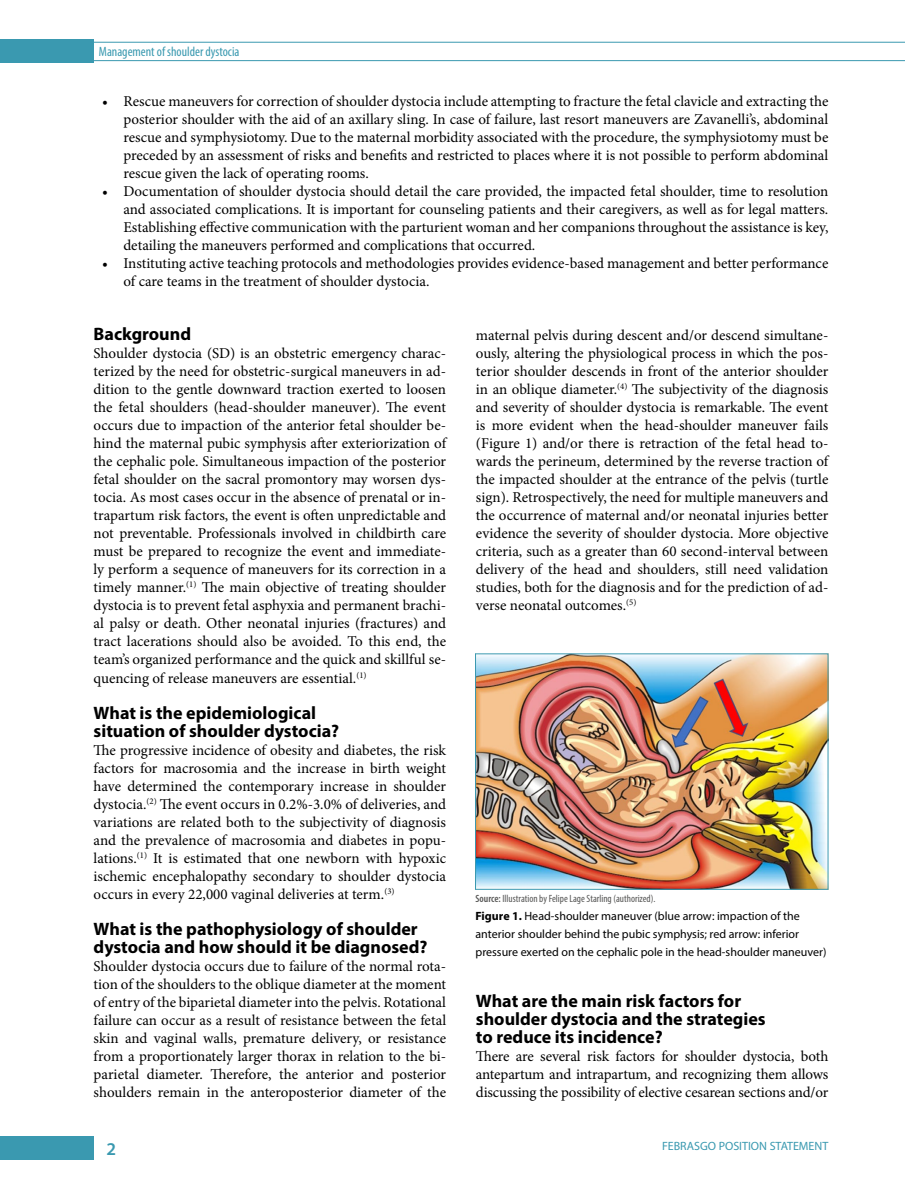
<style>
.page{position:relative;width:905px;height:1202px;background:#fff}
.page>*{position:absolute;margin:0;border:0;box-sizing:border-box;transform-origin:0 0}
.t1{font:700 18px/18px "Myriad Pro";color:#000}
.t2{font:600 18px "Myriad Pro";color:#3a99b0}
.t3{font:15px/18px "Minion Pro";letter-spacing:-.005em;color:#000;text-align:justify}
.t4{font:condensed 13.5px "Myriad Pro";color:#3a99b0}
.t5{font:12px/18px "Myriad Pro";color:#000}
.t6{font:12px "Myriad Pro";color:#3a99b0}
.t7{font:condensed 10.5px "Myriad Pro";color:#575756}
.s1{font-weight:600}
.s2{font-weight:700}
</style>
<div class="page">
<div style="left:0;top:1135px;width:93px;height:23px;background:#3a99b0"></div>
<hr style="left:94px;top:60px;width:810px;height:1px;background:#3a99b0">
<hr style="left:94px;top:42px;width:810px;height:1px;background:#3a99b0">
<div style="left:0;top:40px;width:93px;height:23px;background:#3a99b0"></div>
<img style="left:477px;top:655px;width:349px;height:232px">
<p class="t4" style="left:99px;top:43px;width:142px">Management of shoulder dystocia</p>
<p class="t3" style="left:123px;top:92px;width:706px;text-indent:-21px">• Rescue maneuvers for correction of shoulder dystocia include attempting to fracture the fetal clavicle and extracting the posterior shoulder with the aid of an axillary sling. In case of failure, last resort maneuvers are Zavanelli’s, abdominal rescue and symphysiotomy. Due to the maternal morbidity associated with the procedure, the symphysiotomy must be preceded by an assessment of risks and benefits and restricted to places where it is not possible to perform abdominal rescue given the lack of operating rooms.</p>
<p class="t3" style="left:123px;top:182px;width:706px;text-indent:-21px">• Documentation of shoulder dystocia should detail the care provided, the impacted fetal shoulder, time to resolution and associated complications. It is important for counseling patients and their caregivers, as well as for legal matters.<br>Establishing effective communication with the parturient woman and her companions throughout the assistance is key, detailing the maneuvers performed and complications that occurred.</p>
<p class="t3" style="left:123px;top:254px;width:706px;text-indent:-21px">• Instituting active teaching protocols and methodologies provides evidence-based management and better performance of care teams in the treatment of shoulder dystocia.</p>
<p class="t3" style="left:476px;top:326px;width:354px">maternal pelvis during descent and/or descend simultane&shy;ously, altering the physiological process in which the pos&shy;terior shoulder descends in front of the anterior shoulder in an oblique diameter.<sup>(4)</sup> The subjectivity of the diagnosis and severity of shoulder dystocia is remarkable. The event is more evident when the head-shoulder maneuver fails (Figure 1) and/or there is retraction of the fetal head to&shy;wards the perineum, determined by the reverse traction of the impacted shoulder at the entrance of the pelvis (turtle sign). Retrospectively, the need for multiple maneuvers and the occurrence of maternal and/or neonatal injuries better evidence the severity of shoulder dystocia. More objective criteria, such as a greater than 60 second-interval between delivery of the head and shoulders, still need validation studies, both for the diagnosis and for the prediction of ad&shy;verse neonatal outcomes.<sup>(5)</sup></p>
<p class="t1" style="left:94px;top:324px;width:99px">Background</p>
<p class="t3" style="left:94px;top:344px;width:354px">Shoulder dystocia (SD) is an obstetric emergency charac&shy;terized by the need for obstetric-surgical maneuvers in ad&shy;dition to the gentle downward traction exerted to loosen the fetal shoulders (head-shoulder maneuver). The event occurs due to impaction of the anterior fetal shoulder be&shy;hind the maternal pubic symphysis after exteriorization of the cephalic pole. Simultaneous impaction of the posterior fetal shoulder on the sacral promontory may worsen dys&shy;tocia. As most cases occur in the absence of prenatal or in&shy;trapartum risk factors, the event is often unpredictable and not preventable. Professionals involved in childbirth care must be prepared to recognize the event and immediate&shy;ly perform a sequence of maneuvers for its correction in a timely manner.<sup>(1)</sup> The main objective of treating shoulder dystocia is to prevent fetal asphyxia and permanent brachi&shy;al palsy or death. Other neonatal injuries (fractures) and tract lacerations should also be avoided. To this end, the team’s organized performance and the quick and skillful se&shy;quencing of release maneuvers are essential.<sup>(1)</sup></p>
<p class="t1" style="left:94px;top:702px;width:247px">What is the epidemiological situation of shoulder dystocia?</p>
<p class="t3" style="left:94px;top:740px;width:354px">The progressive incidence of obesity and diabetes, the risk factors for macrosomia and the increase in birth weight have determined the contemporary increase in shoulder dystocia.<sup>(2)</sup> The event occurs in 0.2%-3.0% of deliveries, and variations are related both to the subjectivity of diagnosis and the prevalence of macrosomia and diabetes in popu&shy;lations.<sup>(1)</sup> It is estimated that one newborn with hypoxic ischemic encephalopathy secondary to shoulder dystocia occurs in every 22,000 vaginal deliveries at term.<sup>(3)</sup></p>
<p class="t1" style="left:94px;top:918px;width:335px">What is the pathophysiology of shoulder dystocia and how should it be diagnosed?</p>
<p class="t3" style="left:94px;top:956px;width:354px">Shoulder dystocia occurs due to failure of the normal rota&shy;tion of the shoulders to the oblique diameter at the moment of entry of the biparietal diameter into the pelvis. Rotational failure can occur as a result of resistance between the fetal skin and vaginal walls, premature delivery, or resistance from a proportionately larger thorax in relation to the bi&shy;parietal diameter. Therefore, the anterior and posterior shoulders remain in the anteroposterior diameter of the</p>
<p class="t7" style="left:475px;top:891px;width:181px"><span class="s1">Source:</span> Illustration by Felipe Lage Starling (authorized).</p>
<p class="t5" style="left:475px;top:906px;width:352px"><span class="s2">Figure 1.</span> Head-shoulder maneuver (blue arrow: impaction of the anterior shoulder behind the pubic symphysis; red arrow: inferior pressure exerted on the cephalic pole in the head-shoulder maneuver)</p>
<p class="t1" style="left:476px;top:990px;width:291px">What are the main risk factors for shoulder dystocia and the strategies to reduce its incidence?</p>
<p class="t3" style="left:476px;top:1046px;width:354px">There are several risk factors for shoulder dystocia, both antepartum and intrapartum, and recognizing them allows discussing the possibility of elective cesarean sections and/or</p>
<p class="t2" style="left:107px;top:1137px;width:11px">2</p>
<p class="t6" style="left:662px;top:1138px;width:168px">FEBRASGO POSITION STATEMENT</p>
</div>
